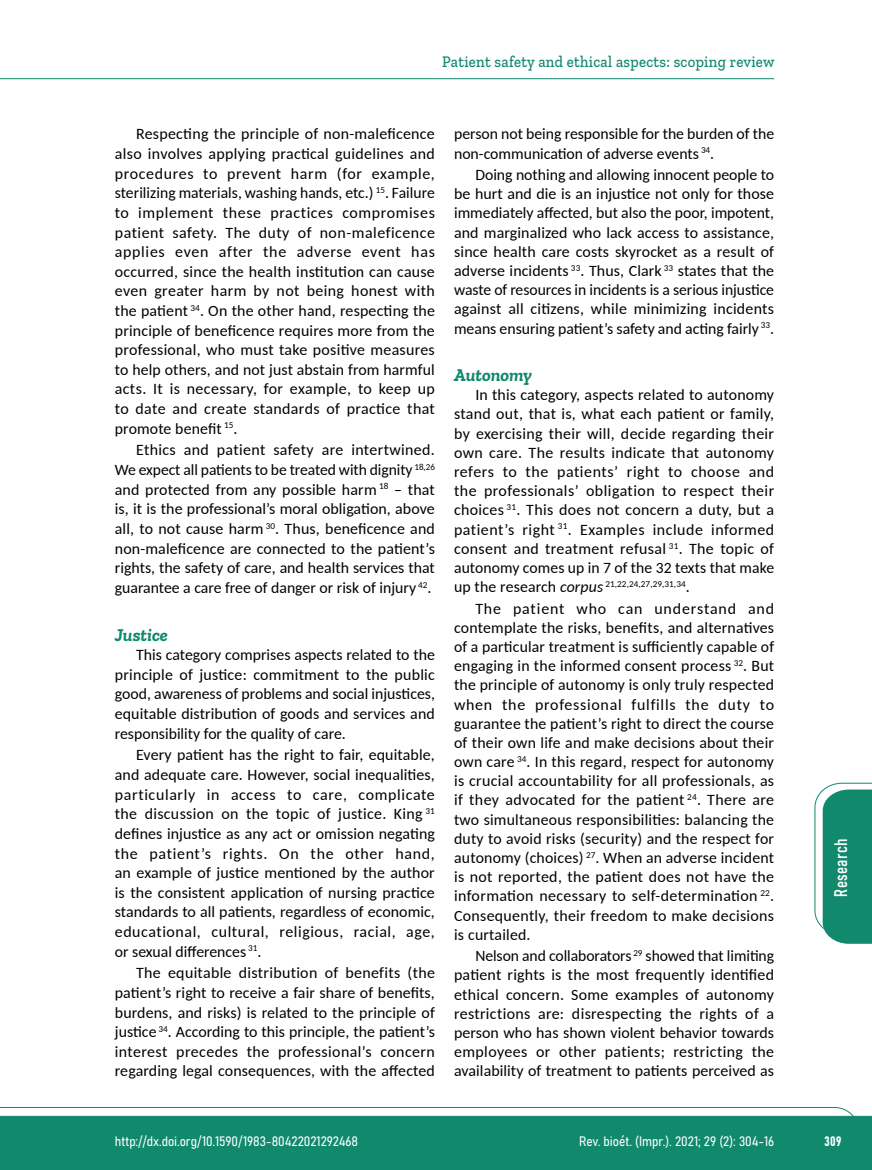
<style>
.page{position:relative;width:872px;height:1170px;background:#fff}
.page>*{position:absolute;margin:0;border:0;box-sizing:border-box;transform-origin:0 0}
.t1{font:italic 700 18px "Zilla Slab";color:#10896d}
.t2{font:18px "Bahnschrift";letter-spacing:.02em;color:#fff}
.t3{font:500 16.5px "Zilla Slab";letter-spacing:.02em;color:#10896d;scale:.9 1}
.t4{font:15.75px/19.6px "Carlito";letter-spacing:.005em;color:#000;text-align:justify}
.t5{font:13.5px "Bahnschrift";color:#fff}
.t6{font:9.15px "Carlito";letter-spacing:.01em;color:#000}
.s1{font-size:15.75px}
.s2{font-style:italic;font-size:15.75px}
</style>
<div class="page">
<svg style="left:0;top:1107px;width:859px;height:62px;background:#2e977f"></svg>
<hr style="left:0;top:78px;width:774px;height:1px;background:#10896d">
<svg style="left:814px;top:782px;width:58px;height:161px"></svg>
<p class="t3" style="left:442px;top:53px;width:371px">Patient safety and ethical aspects: scoping review</p>
<p class="t4" style="left:115px;top:124px;width:322px;text-indent:21px">Respecting the principle of non-maleficence also involves applying practical guidelines and procedures to prevent harm (for example, sterilizing materials, washing hands, etc.) <sup>15</sup>. Failure to implement these practices compromises patient safety. The duty of non-maleficence applies even after the adverse event has occurred, since the health institution can cause even greater harm by not being honest with the patient <sup>34</sup>. On the other hand, respecting the principle of beneficence requires more from the professional, who must take positive measures to help others, and not just abstain from harmful acts. It is necessary, for example, to keep up to date and create standards of practice that promote benefit <sup>15</sup>.</p>
<p class="t4" style="left:115px;top:439px;width:321px;text-indent:21px">Ethics and patient safety are intertwined.<br>We expect all patients to be treated with dignity <sup>18,26 </sup>and protected from any possible harm <sup>18</sup> – that is, it is the professional’s moral obligation, above all, to not cause harm <sup>30</sup>. Thus, beneficence and non-maleficence are connected to the patient’s rights, the safety of care, and health services that guarantee a care free of danger or risk of injury <sup>42</sup>.</p>
<p class="t1" style="left:115px;top:624px;width:55px">Justice</p>
<p class="t4" style="left:115px;top:644px;width:321px;text-indent:21px">This category comprises aspects related to the principle of justice: commitment to the public good, awareness of problems and social injustices, equitable distribution of goods and services and responsibility for the quality of care.</p>
<p class="t4" style="left:115px;top:744px;width:322px;text-indent:21px">Every patient has the right to fair, equitable, and adequate care. However, social inequalities, particularly in access to care, complicate the discussion on the topic of justice. King <sup>31 </sup>defines injustice as any act or omission negating the patient’s rights. On the other hand, an example of justice mentioned by the author is the consistent application of nursing practice standards to all patients, regardless of economic, educational, cultural, religious, racial, age, or sexual differences <sup>31</sup>.</p>
<p class="t4" style="left:115px;top:962px;width:321px;text-indent:21px">The equitable distribution of benefits (the patient’s right to receive a fair share of benefits, burdens, and risks) is related to the principle of justice <sup>34</sup>. According to this principle, the patient’s interest precedes the professional’s concern regarding legal consequences, with the affected</p>
<p class="t4" style="left:454px;top:124px;width:322px;line-height:19.2px">person not being responsible for the burden of the non-communication of adverse events <sup>34</sup>.</p>
<p class="t4" style="left:454px;top:164px;width:321px;line-height:19.2px;text-indent:21px">Doing nothing and allowing innocent people to be hurt and die is an injustice not only for those immediately affected, but also the poor, impotent, and marginalized who lack access to assistance, since health care costs skyrocket as a result of adverse incidents <sup>33</sup>. Thus, Clark <sup>33</sup> states that the waste of resources in incidents is a serious injustice against all citizens, while minimizing incidents means ensuring patient’s safety and acting fairly <sup>33</sup>.</p>
<p class="t1" style="left:454px;top:364px;width:79px">Autonomy</p>
<p class="t4" style="left:454px;top:384px;width:322px;line-height:19.2px;text-indent:21px">In this category, aspects related to autonomy stand out, that is, what each patient or family, by exercising their will, decide regarding their own care. The results indicate that autonomy refers to the patients’ right to choose and the professionals’ obligation to respect their choices <sup>31</sup>. This does not concern a duty, but a patient’s right <sup>31</sup>. Examples include informed consent and treatment refusal <sup>31</sup>. The topic of autonomy comes up in 7 of the 32 texts that make</p>
<p class="t6" style="left:454px;top:577px;width:237px"><span class="s1">up the research</span> <span class="s2">corpus</span> 21,22,24,27,29,31,34<span class="s1">.</span></p>
<p class="t4" style="left:454px;top:598px;width:322px;line-height:19.2px;text-indent:21px">The patient who can understand and contemplate the risks, benefits, and alternatives of a particular treatment is sufficiently capable of engaging in the informed consent process <sup>32</sup>. But the principle of autonomy is only truly respected when the professional fulfills the duty to guarantee the patient’s right to direct the course of their own life and make decisions about their own care <sup>34</sup>. In this regard, respect for autonomy is crucial accountability for all professionals, as if they advocated for the patient <sup>24</sup>. There are two simultaneous responsibilities: balancing the duty to avoid risks (security) and the respect for autonomy (choices) <sup>27</sup>. When an adverse incident is not reported, the patient does not have the information necessary to self-determination <sup>22</sup>.<br>Consequently, their freedom to make decisions is curtailed.</p>
<p class="t4" style="left:454px;top:945px;width:321px;line-height:19.2px;text-indent:21px">Nelson and collaborators <sup>29</sup> showed that limiting patient rights is the most frequently identified ethical concern. Some examples of autonomy restrictions are: disrespecting the rights of a person who has shown violent behavior towards employees or other patients; restricting the availability of treatment to patients perceived as</p>
<p class="t2" style="left:827px;top:896px;width:59px;rotate:-90deg">Research</p>
<p class="t5" style="left:115px;top:1131px;width:245px">http://dx.doi.org/10.1590/1983-80422021292468</p>
<p class="t5" style="left:579px;top:1131px;width:196px">Rev. bioét. (Impr.). 2021; 29 (2): 304-16</p>
<p class="t5" style="left:824px;top:1130px;width:18px">309</p>
</div>
